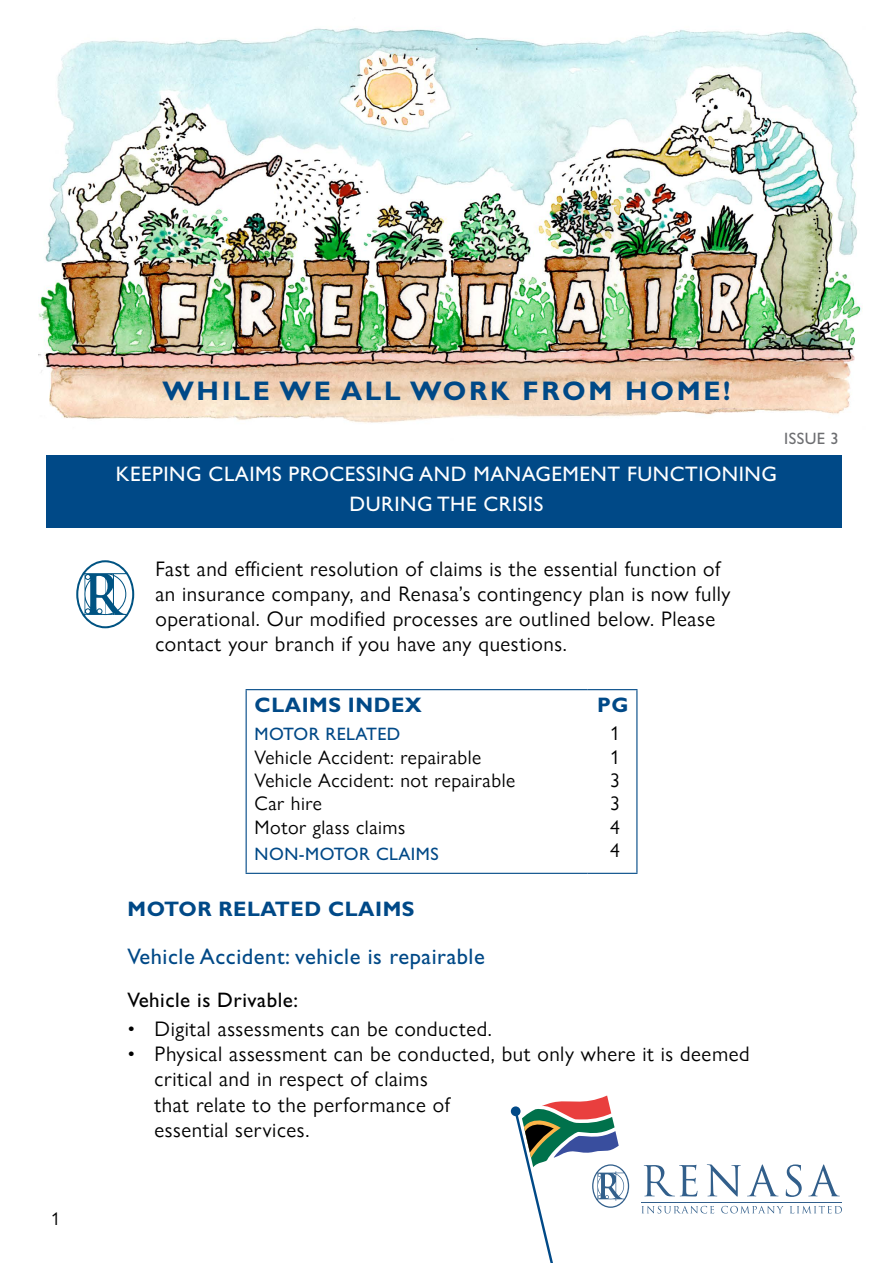
<style>
.page{position:relative;width:893px;height:1263px;background:#fff}
.page>*{position:absolute;margin:0;border:0;box-sizing:border-box;transform-origin:0 0}
.t1{font:700 27px "Gill Sans Std";letter-spacing:.1em;color:#004987}
.t2{font:22.5px "Gill Sans Std";letter-spacing:.025em;color:#004987}
.t3{font:21px/25.2px "Gill Sans Nova";letter-spacing:.025em;color:#000}
.t4{font:21px/30px "Gill Sans Std";letter-spacing:.025em;color:#fff;text-align:center}
.t5{font:700 21px "Gill Sans Std";letter-spacing:.025em;color:#004987}
.t6{font:21px "Gill Sans Std";letter-spacing:.025em;color:#000}
.t7{font:19.5px/23.4px "Gill Sans Nova";letter-spacing:.025em;color:#000}
.t8{font:18px "Gill Sans Std";letter-spacing:.025em;color:#004987}
.t9{font:18px "Gill Sans Nova";color:#000}
.t10{font:16.5px "Gill Sans Std";letter-spacing:.025em;color:#6d6e71}
</style>
<div class="page">
<img style="left:38px;top:28px;width:824px;height:395px">
<div style="left:47px;top:455px;width:795px;height:72px;background:#004987"></div>
<svg style="left:511px;top:1106px;width:10px;height:10px"></svg>
<svg style="left:513px;top:1095px;width:116px;height:168px"></svg>
<svg style="left:644px;top:1164px;width:196px;height:33px"></svg>
<svg style="left:642px;top:1206px;width:72px;height:7px"></svg>
<svg style="left:721px;top:1206px;width:62px;height:7px"></svg>
<svg style="left:790px;top:1206px;width:52px;height:7px"></svg>
<hr style="left:642px;top:1202px;width:200px;height:1px;background:#325f8b">
<hr style="left:246px;top:689px;width:341px;height:1px;background:#004987">
<hr style="left:246px;top:690px;width:1px;height:183px;background:#004987">
<hr style="left:587px;top:689px;width:50px;height:1px;background:#004987">
<hr style="left:636px;top:690px;width:1px;height:183px;background:#004987">
<hr style="left:246px;top:873px;width:341px;height:1px;background:#004987">
<hr style="left:587px;top:873px;width:50px;height:1px;background:#004987">
<svg style="left:76px;top:560px;width:58px;height:68px"></svg>
<svg style="left:852px;top:312px;width:10px;height:94px"></svg>
<p class="t9" style="left:51px;top:1208px;width:10px">1</p>
<p class="t1" style="left:162px;top:375px;width:570px">WHILE WE ALL WORK FROM HOME!</p>
<p class="t4" style="left:116px;top:459px;width:663px">KEEPING CLAIMS PROCESSING AND MANAGEMENT FUNCTIONING<br>DURING THE CRISIS</p>
<p class="t10" style="left:784px;top:429px;width:56px">ISSUE 3</p>
<p class="t3" style="left:155px;top:556px;width:576px">Fast and efficient resolution of claims is the essential function of an insurance company, and Renasa’s contingency plan is now fully operational. Our modified processes are outlined below. Please contact your branch if you have any questions.</p>
<p class="t5" style="left:255px;top:693px;width:169px">CLAIMS INDEX</p>
<p class="t8" style="left:255px;top:724px;width:147px">MOTOR RELATED</p>
<p class="t7" style="left:255px;top:745px;width:262px">Vehicle Accident: repairable<br>Vehicle Accident: not repairable<br>Car hire<br>Motor glass claims</p>
<p class="t8" style="left:255px;top:843px;width:185px">NON-MOTOR CLAIMS</p>
<p class="t5" style="left:597px;top:693px;width:33px">PG</p>
<p class="t7" style="left:610px;top:722px;width:11px;text-align:justify">1<br>1<br>3<br>3<br>4<br>4</p>
<p class="t5" style="left:128px;top:896px;width:288px">MOTOR RELATED CLAIMS</p>
<p class="t2" style="left:128px;top:944px;width:359px">Vehicle Accident: vehicle is repairable</p>
<p class="t6" style="left:128px;top:987px;width:172px">Vehicle is Drivable:</p>
<p class="t3" style="left:128px;top:1016px;width:366px">• Digital assessments can be conducted.</p>
<p class="t3" style="left:155px;top:1041px;width:597px;text-indent:-27px">• Physical assessment can be conducted, but only where it is deemed critical and in respect of claims<br>that relate to the performance of<br>essential services.</p>
</div>
